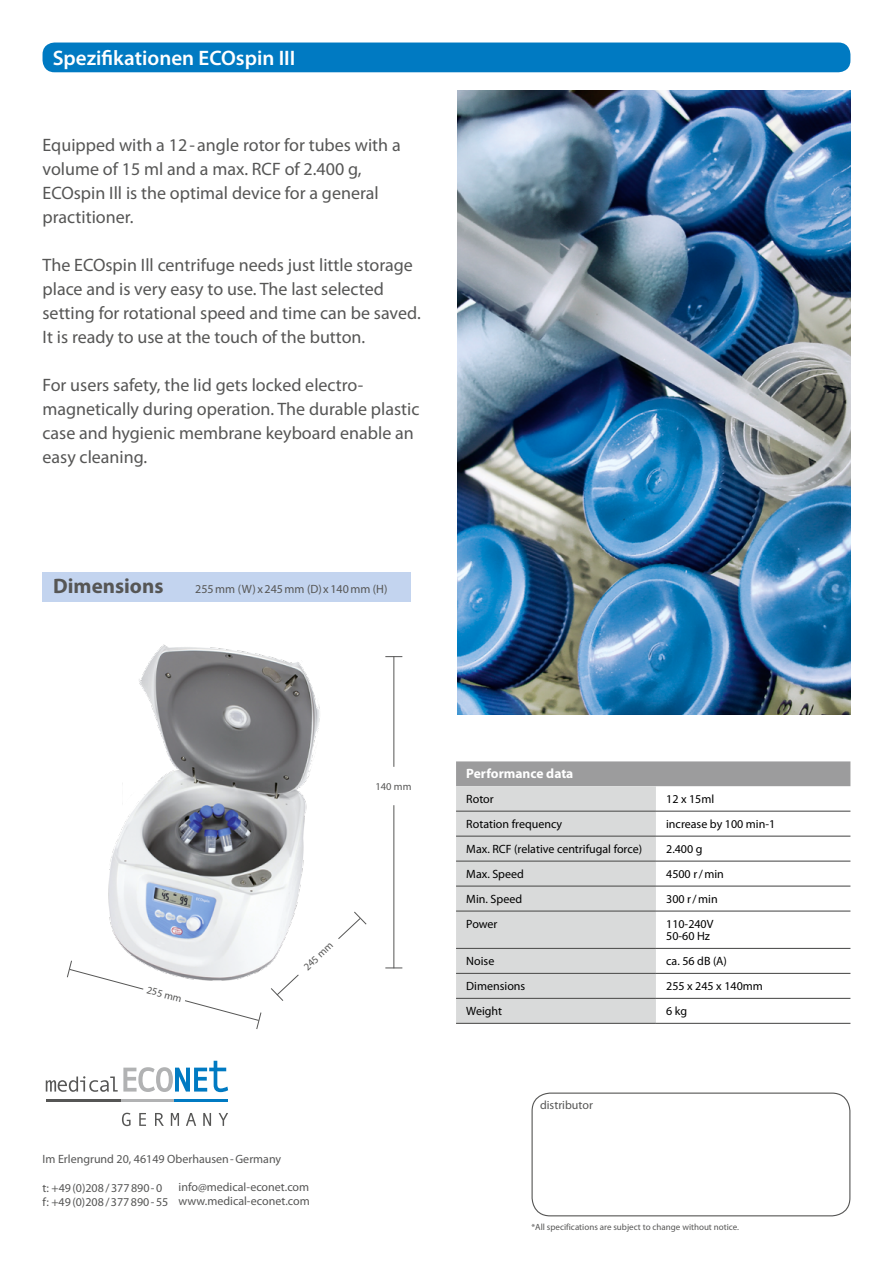
<style>
.page{position:relative;width:893px;height:1263px;background:#fff}
.page>*{position:absolute;margin:0;border:0;box-sizing:border-box;transform-origin:0 0}
.t1{font:600 21px "Myriad Pro";color:#fff}
.t2{font:700 21px "Myriad Pro";color:#565655}
.t3{font:18px/24px "Myriad Pro";color:#565655}
.t4{font:700 13.5px "Myriad Pro";color:#fff}
.t5{font:12px/12.6px "Myriad Pro";color:#000}
.t6{font:12px/14.4px "Myriad Pro";color:#565655}
.t7{font:10.5px "Myriad Pro";color:#565655}
.t8{font:9px "Myriad Pro";color:#565655}
</style>
<div class="page">
<div style="left:43px;top:43px;width:807px;height:29px;background:#007ac2;border-radius:12px"></div>
<div style="left:531px;top:1092px;width:319px;height:124px;border:1px solid #565655;border-radius:18px"></div>
<svg style="left:122px;top:1113px;width:106px;height:13px"></svg>
<svg style="left:46px;top:1061px;width:182px;height:31px"></svg>
<hr style="left:174px;top:1099px;width:54px;height:3px;background:#007ac2">
<hr style="left:121px;top:1099px;width:53px;height:3px;background:#b1b2b3">
<hr style="left:46px;top:1099px;width:75px;height:3px;background:#565655">
<img style="left:457px;top:91px;width:393px;height:623px">
<svg style="left:456px;top:761px;width:394px;height:262px"></svg>
<hr style="left:456px;top:811px;width:200px;height:1px;background:#565655">
<hr style="left:656px;top:811px;width:194px;height:1px;background:#565655">
<hr style="left:456px;top:835px;width:200px;height:2px;background:#565655">
<hr style="left:656px;top:835px;width:194px;height:2px;background:#565655">
<hr style="left:656px;top:910px;width:194px;height:2px;background:#565655">
<hr style="left:656px;top:998px;width:194px;height:1px;background:#565655">
<hr style="left:456px;top:910px;width:200px;height:2px;background:#565655">
<hr style="left:456px;top:998px;width:200px;height:1px;background:#565655">
<hr style="left:456px;top:1023px;width:200px;height:1px;background:#565655">
<hr style="left:656px;top:1023px;width:194px;height:1px;background:#565655">
<hr style="left:456px;top:860px;width:200px;height:2px;background:#565655">
<hr style="left:656px;top:860px;width:194px;height:2px;background:#565655">
<hr style="left:456px;top:885px;width:200px;height:2px;background:#565655">
<hr style="left:656px;top:885px;width:194px;height:2px;background:#565655">
<hr style="left:456px;top:948px;width:200px;height:1px;background:#565655">
<hr style="left:656px;top:948px;width:194px;height:1px;background:#565655">
<hr style="left:456px;top:973px;width:200px;height:1px;background:#565655">
<hr style="left:656px;top:973px;width:194px;height:1px;background:#565655">
<div style="left:43px;top:572px;width:368px;height:30px;background:#c3d4ef"></div>
<img style="left:108px;top:644px;width:212px;height:337px">
<svg style="left:385px;top:656px;width:17px;height:1px"></svg>
<hr style="left:393px;top:656px;width:1px;height:111px;background:#565655">
<svg style="left:385px;top:967px;width:17px;height:1px"></svg>
<hr style="left:393px;top:805px;width:1px;height:163px;background:#565655">
<svg style="left:185px;top:1000px;width:77px;height:29px"></svg>
<svg style="left:67px;top:960px;width:77px;height:30px"></svg>
<svg style="left:338px;top:911px;width:29px;height:28px"></svg>
<svg style="left:270px;top:974px;width:29px;height:27px"></svg>
<p class="t1" style="left:53px;top:45px;width:244px">Spezifikationen ECOspin III</p>
<p class="t3" style="left:43px;top:132px;width:360px">Equipped with a 12- angle rotor for tubes with a volume of 15 ml and a max. RCF of 2.400 g, ECOspin Ill is the optimal device for a general practitioner.</p>
<p class="t3" style="left:43px;top:252px;width:380px">The ECOspin Ill centrifuge needs just little storage place and is very easy to use. The last selected setting for rotational speed and time can be saved.<br>It is ready to use at the touch of the button.</p>
<p class="t3" style="left:43px;top:372px;width:378px">For users safety, the lid gets locked electro&shy;magnetically during operation. The durable plastic case and hygienic membrane keyboard enable an easy cleaning.</p>
<p class="t2" style="left:53px;top:572px;width:112px">Dimensions</p>
<p class="t6" style="left:195px;top:581px;width:194px">255mm (W) x245mm (D) x140mm (H)</p>
<p class="t7" style="left:376px;top:780px;width:37px">140 mm</p>
<p class="t7" style="left:149px;top:983px;width:37px;rotate:15deg">255 mm</p>
<p class="t7" style="left:301px;top:964px;width:37px;rotate:-44deg">245 mm</p>
<p class="t6" style="left:43px;top:1151px;width:240px">Im Erlengrund 20, 46149 Oberhausen-Germany</p>
<p class="t6" style="left:43px;top:1180px;width:127px">t: +49(0)208/377890-0 f: +49(0)208/377890-55</p>
<p class="t6" style="left:179px;top:1179px;width:133px">info@medical-econet.com www.medical-econet.com</p>
<p class="t4" style="left:466px;top:765px;width:109px">Performance data</p>
<p class="t5" style="left:466px;top:792px;width:29px">Rotor</p>
<p class="t5" style="left:666px;top:792px;width:50px">12 x 15ml</p>
<p class="t5" style="left:466px;top:817px;width:97px">Rotation frequency</p>
<p class="t5" style="left:666px;top:817px;width:111px">increase by 100 min-1</p>
<p class="t5" style="left:466px;top:842px;width:177px">Max. RCF (relative centrifugal force)</p>
<p class="t5" style="left:666px;top:842px;width:38px">2.400 g</p>
<p class="t5" style="left:466px;top:867px;width:59px">Max. Speed</p>
<p class="t5" style="left:666px;top:867px;width:59px">4500 r/min</p>
<p class="t5" style="left:466px;top:892px;width:57px">Min. Speed</p>
<p class="t5" style="left:666px;top:892px;width:53px">300 r/min</p>
<p class="t5" style="left:466px;top:917px;width:33px">Power</p>
<p class="t5" style="left:666px;top:917px;width:49px">110-240V<br>50-60 Hz</p>
<p class="t5" style="left:466px;top:955px;width:30px">Noise</p>
<p class="t5" style="left:666px;top:955px;width:62px">ca. 56 dB (A)</p>
<p class="t5" style="left:466px;top:980px;width:61px">Dimensions</p>
<p class="t5" style="left:666px;top:980px;width:98px">255 x 245 x 140mm</p>
<p class="t5" style="left:466px;top:1005px;width:37px">Weight</p>
<p class="t5" style="left:666px;top:1005px;width:23px">6 kg</p>
<p class="t6" style="left:540px;top:1098px;width:54px">distributor</p>
<p class="t8" style="left:531px;top:1221px;width:209px">*All specifications are subject to change without notice.</p>
</div>
